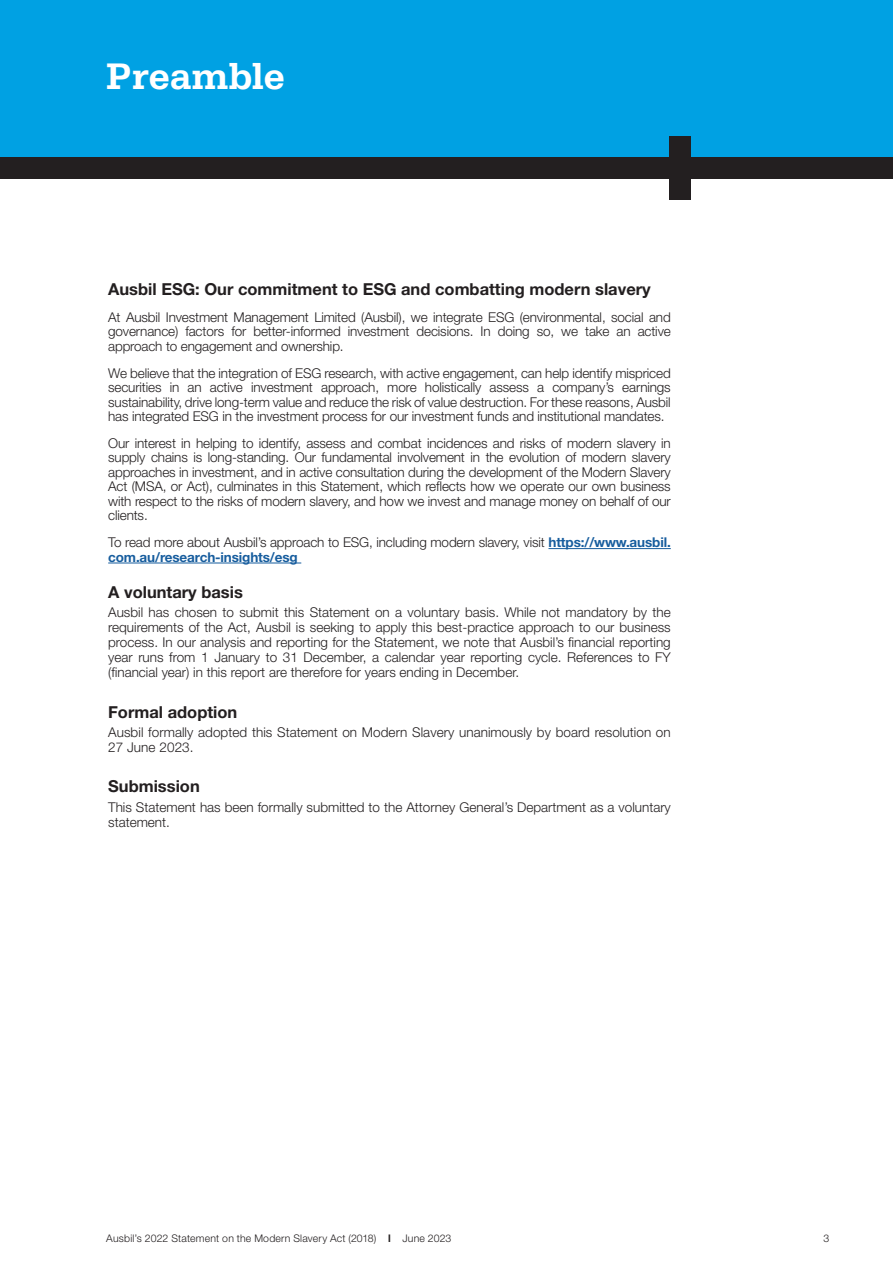
<style>
.page{position:relative;width:893px;height:1263px;background:#fff}
.page>*{position:absolute;margin:0;border:0;box-sizing:border-box;transform-origin:0 0}
.Title_white{font:700 39px "Serifa Std";letter-spacing:-.01em;color:#fff}
.Body_text{font:700 16.5px "Helvetica Neue LT Std";color:#231f20}
.Body_text-2{font:300 13.5px/14.4px "Helvetica Neue LT Std";color:#231f20;text-align:justify}
.Page_number_right{font:300 10.5px "Helvetica Neue LT Std";letter-spacing:.02em;color:#231f20}
.s1{font-weight:700;color:#175d9e}
.s2{font-weight:700}
</style>
<div class="page">
<div style="left:0;top:0;width:893px;height:157px;background:#00a1e3"></div>
<div style="left:0;top:157px;width:893px;height:22px;background:#231f20"></div>
<div style="left:670px;top:136px;width:21px;height:64px;background:#231f20"></div>
<hr style="left:548px;top:548px;width:123px;height:1px;background:#175d9e">
<hr style="left:108px;top:563px;width:193px;height:1px;background:#175d9e">
<p class="Title_white" style="left:106px;top:54px;width:180px">Preamble</p>
<p class="Body_text" style="left:108px;top:278px;width:544px">Ausbil ESG: Our commitment to ESG and combatting modern slavery</p>
<p class="Body_text-2" style="left:108px;top:309px;width:564px">At Ausbil Investment Management Limited (Ausbil), we integrate ESG (environmental, social and governance) factors for better-informed investment decisions. In doing so, we take an active approach to engagement and ownership.</p>
<p class="Body_text-2" style="left:108px;top:365px;width:564px">We believe that the integration of ESG research, with active engagement, can help identify mispriced securities in an active investment approach, more holistically assess a company’s earnings sustainability, drive long-term value and reduce the risk of value destruction. For these reasons, Ausbil has integrated ESG in the investment process for our investment funds and institutional mandates.</p>
<p class="Body_text-2" style="left:108px;top:436px;width:564px">Our interest in helping to identify, assess and combat incidences and risks of modern slavery in supply chains is long-standing. Our fundamental involvement in the evolution of modern slavery approaches in investment, and in active consultation during the development of the Modern Slavery Act (MSA, or Act), culminates in this Statement, which reflects how we operate our own business with respect to the risks of modern slavery, and how we invest and manage money on behalf of our clients.</p>
<p class="Body_text-2" style="left:108px;top:535px;width:564px">To read more about Ausbil’s approach to ESG, including modern slavery, visit <span class="s1">https://www.ausbil. com.au/research-insights/esg</span></p>
<p class="Body_text" style="left:108px;top:582px;width:136px">A voluntary basis</p>
<p class="Body_text-2" style="left:108px;top:605px;width:564px;line-height:15px">Ausbil has chosen to submit this Statement on a voluntary basis. While not mandatory by the requirements of the Act, Ausbil is seeking to apply this best-practice approach to our business process. In our analysis and reporting for the Statement, we note that Ausbil’s financial reporting year runs from 1 January to 31 December, a calendar year reporting cycle. References to FY (financial year) in this report are therefore for years ending in December.</p>
<p class="Body_text" style="left:108px;top:702px;width:131px">Formal adoption</p>
<p class="Body_text-2" style="left:108px;top:724px;width:564px;line-height:15px">Ausbil formally adopted this Statement on Modern Slavery unanimously by board resolution on<br>27 June 2023.</p>
<p class="Body_text" style="left:108px;top:776px;width:93px">Submission</p>
<p class="Body_text-2" style="left:108px;top:799px;width:564px;line-height:15px">This Statement has been formally submitted to the Attorney General’s Department as a voluntary statement.</p>
<p class="Page_number_right" style="left:106px;top:1231px;width:347px">Ausbil’s 2022 Statement on the Modern Slavery Act (2018) <span class="s2">l</span> June 2023</p>
<p class="Page_number_right" style="left:823px;top:1231px;width:7px">3</p>
</div>
